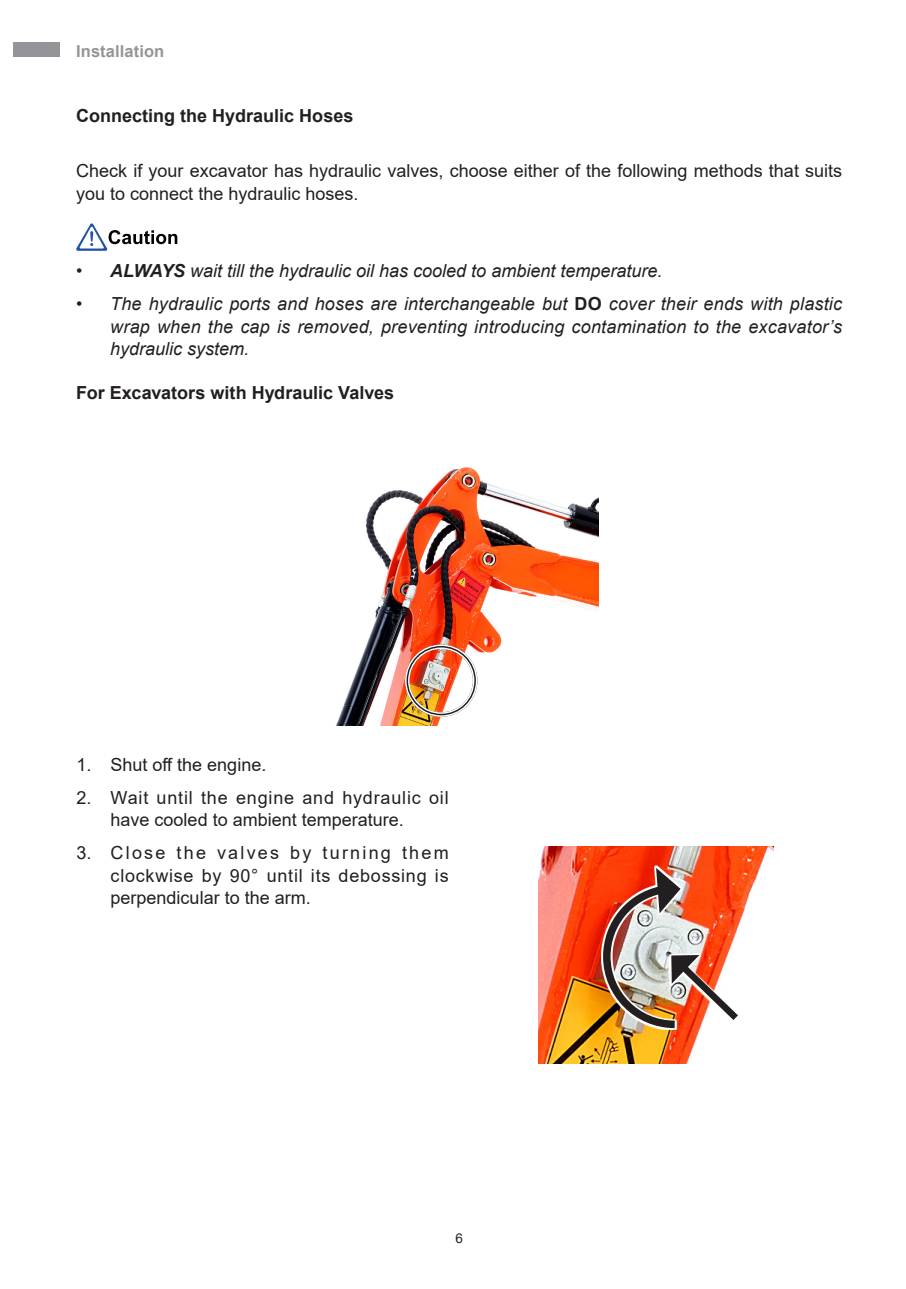
<style>
.page{position:relative;width:906px;height:1289px;background:#fff}
.page>*{position:absolute;margin:0;border:0;box-sizing:border-box;transform-origin:0 0}
.C_I--带序号斜体正文_6_-6{font:italic 18px/22.5px "Arial";color:#231f20;text-align:justify}
.C_R--带序号正文_6_-6{font:18px/22.5px "Arial";color:#231f20}
.R--正文_0_0{font:18px/22.5px "Arial";color:#231f20}
.R--正文_0_0-2{font:700 18px "Arial";color:#231f20}
.t1{font:700 16.5px "Arial";letter-spacing:.005em;color:#939598}
.t2{font:13.5px "Arial";color:#231f20}
.s1{font-weight:700}
.s2{font-weight:700;font-style:normal}
</style>
<div class="page">
<div style="left:13px;top:43px;width:47px;height:14px;background:#939598"></div>
<svg style="left:76px;top:223px;width:101px;height:28px"></svg>
<img style="left:336px;top:467px;width:262px;height:258px">
<div style="left:405px;top:644px;width:72px;height:72px;border:4px solid #231f20;border-radius:50%"></div>
<div style="left:405px;top:644px;width:72px;height:72px;border:1px solid #fff;border-radius:50%"></div>
<div style="left:408px;top:647px;width:66px;height:66px;border:1px solid #fff;border-radius:50%"></div>
<img style="left:538px;top:846px;width:236px;height:217px">
<img style="left:599px;top:867px;width:153px;height:168px">
<p class="t1" style="left:76px;top:40px;width:90px">Installation</p>
<p class="R--正文_0_0-2" style="left:76px;top:103px;width:279px">Connecting the Hydraulic Hoses</p>
<p class="R--正文_0_0" style="left:76px;top:160px;width:767px">Check if your excavator has hydraulic valves, choose either of the following methods that suits you to connect the hydraulic hoses.</p>
<p class="C_I--带序号斜体正文_6_-6" style="left:76px;top:259px;width:588px">• <span class="s1">ALWAYS</span> wait till the hydraulic oil has cooled to ambient temperature.</p>
<p class="C_I--带序号斜体正文_6_-6" style="left:110px;top:293px;width:733px;text-indent:-34px">• The hydraulic ports and hoses are interchangeable but <span class="s2">DO</span> cover their ends with plastic wrap when the cap is removed, preventing introducing contamination to the excavator’s hydraulic system.</p>
<p class="R--正文_0_0-2" style="left:76px;top:380px;width:319px">For Excavators with Hydraulic Valves</p>
<p class="C_R--带序号正文_6_-6" style="left:77px;top:752px;width:191px">1. Shut off the engine.</p>
<p class="C_R--带序号正文_6_-6" style="left:111px;top:786px;width:340px;text-indent:-34px">2. Wait until the engine and hydraulic oil have cooled to ambient temperature.</p>
<p class="C_R--带序号正文_6_-6" style="left:111px;top:841px;width:339px;text-align:justify;text-indent:-34px">3. Close the valves by turning them clockwise by 90° until its debossing is perpendicular to the arm.</p>
<p class="t2" style="left:455px;top:1228px;width:9px">6</p>
</div>
